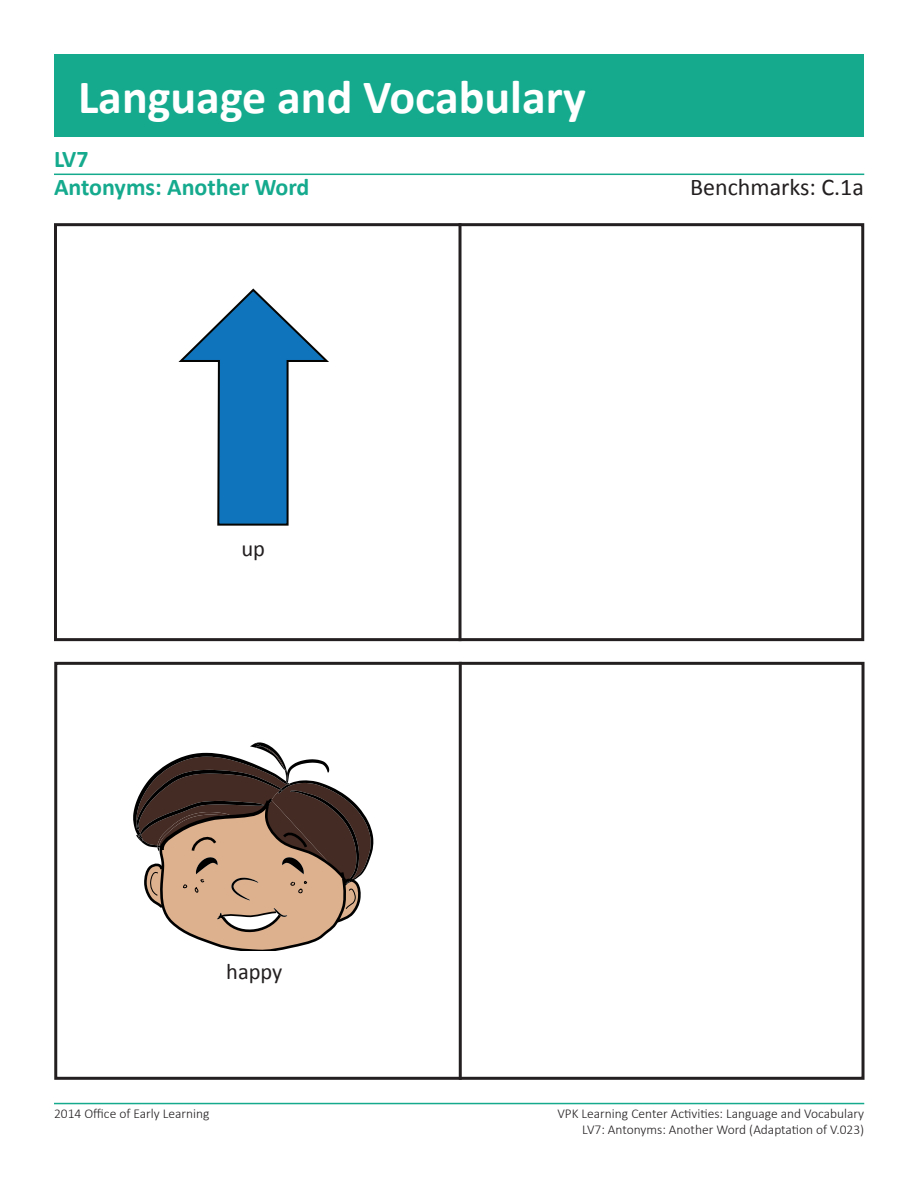
<style>
.page{position:relative;width:918px;height:1188px;background:#fff}
.page>*{position:absolute;margin:0;border:0;box-sizing:border-box;transform-origin:0 0}
.t1{font:700 48px "Calibri";color:#fff}
.t2{font:700 24px "Calibri";color:#15aa8e}
.t3{font:24px "Calibri";color:#231f20}
.t4{font:22.5px "Calibri";color:#231f20}
.t5{font:300 13.5px/16.2px "Calibri";color:#231f20;text-align:right}
</style>
<div class="page">
<hr style="left:54px;top:1103px;width:810px;height:1px;background:#15aa8e">
<div style="left:54px;top:54px;width:810px;height:82px;background:#15aa8e"></div>
<hr style="left:54px;top:174px;width:810px;height:1px;background:#15aa8e">
<div style="left:54px;top:223px;width:810px;height:418px;border:3px solid #231f20"></div>
<hr style="left:459px;top:223px;width:3px;height:418px;background:#231f20">
<div style="left:54px;top:662px;width:811px;height:418px;border:3px solid #231f20"></div>
<hr style="left:459px;top:662px;width:3px;height:418px;background:#231f20">
<svg style="left:178px;top:288px;width:151px;height:238px"></svg>
<svg style="left:133px;top:742px;width:240px;height:208px"></svg>
<p class="t1" style="left:78px;top:66px;width:509px">Language and Vocabulary</p>
<p class="t2" style="left:54px;top:143px;width:36px">LV7</p>
<p class="t2" style="left:54px;top:172px;width:257px">Antonyms: Another Word</p>
<p class="t3" style="left:690px;top:172px;width:175px">Benchmarks: C.1a</p>
<p class="t4" style="left:241px;top:534px;width:25px">up</p>
<p class="t4" style="left:226px;top:957px;width:58px">happy</p>
<p class="t5" style="left:54px;top:1105px;width:157px">2014 Office of Early Learning</p>
<p class="t5" style="left:557px;top:1105px;width:308px">VPK Learning Center Activities: Language and Vocabulary<br>LV7: Antonyms: Another Word (Adaptation of V.023)</p>
</div>
